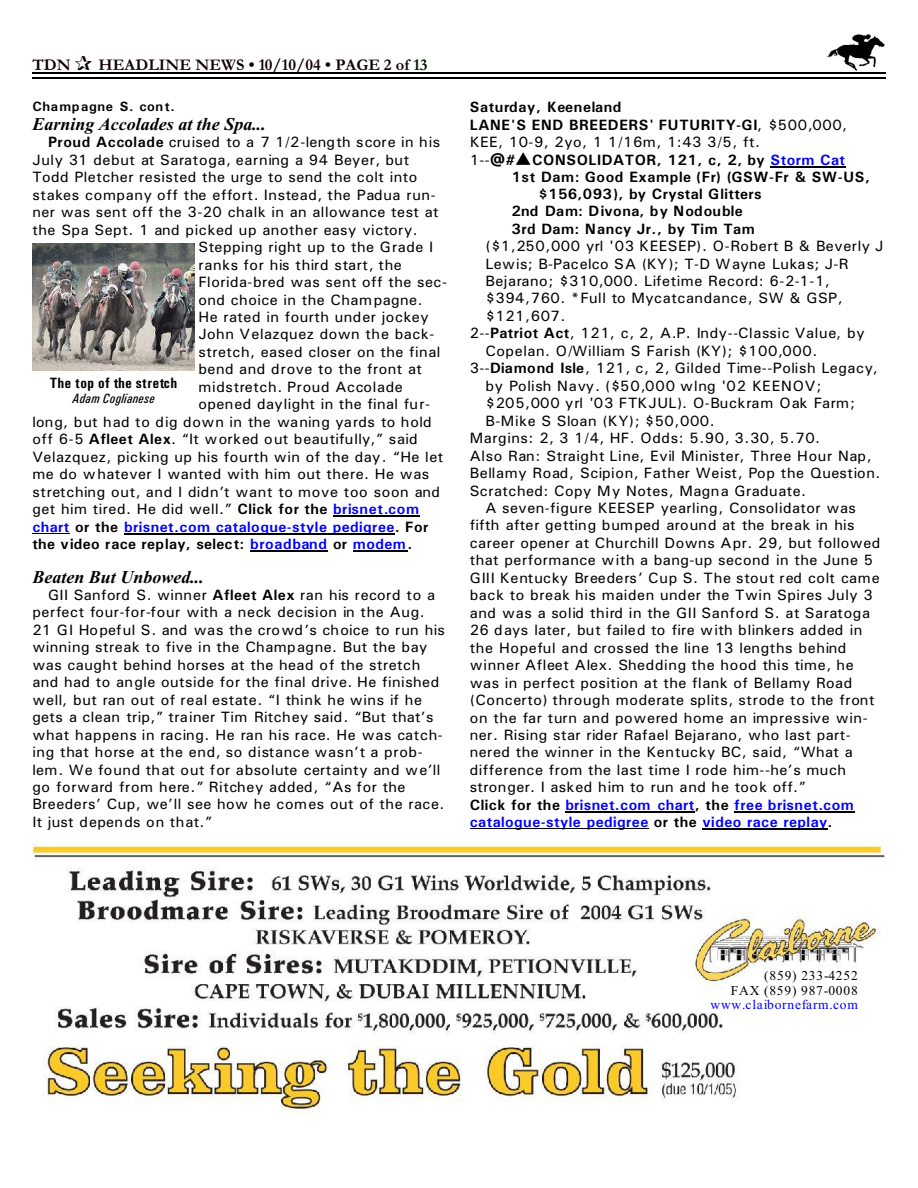
<style>
.page{position:relative;width:918px;height:1188px;background:#fff}
.page>*{position:absolute;margin:0;border:0;box-sizing:border-box;transform-origin:0 0}
.t1{font:italic 700 18px "Times New Roman";color:#000}
.t2{font:700 16.5px "Garamond";letter-spacing:.005em;color:#0f0000}
.t3{font:15px/17.4px "Univers";letter-spacing:.03em;color:#000}
.t4{font:700 15px "Univers";letter-spacing:.035em;color:#000}
.t5{font:15px "Univers";letter-spacing:.01em;color:#000}
.t6{font:700 15px "Univers";letter-spacing:.03em;color:#00f}
.t7{font:15px "Univers";letter-spacing:.06em;color:#000}
.t8{font:15px "Univers";letter-spacing:.055em;color:#000}
.t9{font:700 15px "Univers";letter-spacing:.01em;color:#000}
.t10{font:700 15px "Univers Condensed";letter-spacing:.03em;color:#000}
.t11{font:13.5px/14.1px "Times New Roman";letter-spacing:.06em;color:#000;text-align:right}
.t12{font:13.5px "Times New Roman";letter-spacing:.06em;color:#00f}
.t13{font:700 13.5px "Univers";letter-spacing:.045em;color:#000}
.t14{font:italic 13.5px "Univers Condensed";letter-spacing:.02em;color:#000}
.s1{color:#001400}
.s2{font-weight:700}
.s3{font-weight:700;color:#00f}
.s4{color:#000}
.s5{color:#00f}
.s6{font-weight:400}
</style>
<div class="page">
<img style="left:826px;top:34px;width:59px;height:36px">
<hr style="left:32px;top:72px;width:853px;height:1px;background:#000">
<hr style="left:32px;top:77px;width:853px;height:2px;background:#000">
<img style="left:32px;top:844px;width:852px;height:269px">
<img style="left:33px;top:243px;width:162px;height:128px">
<hr style="left:333px;top:516px;width:87px;height:1px;background:#000">
<hr style="left:32px;top:533px;width:38px;height:1px;background:#000">
<hr style="left:124px;top:533px;width:271px;height:1px;background:#000">
<hr style="left:250px;top:550px;width:78px;height:2px;background:#000">
<hr style="left:353px;top:550px;width:55px;height:2px;background:#000">
<hr style="left:771px;top:166px;width:75px;height:1px;background:#000">
<hr style="left:565px;top:811px;width:130px;height:1px;background:#000">
<hr style="left:734px;top:811px;width:121px;height:1px;background:#000">
<hr style="left:470px;top:828px;width:179px;height:1px;background:#000">
<hr style="left:703px;top:829px;width:125px;height:1px;background:#000">
<p class="t2" style="left:32px;top:59px;width:40px">TDN</p>
<p class="t2" style="left:98px;top:59px;width:331px">HEADLINE NEWS • 10/10/04 • PAGE 2 of <span class="s1">13</span></p>
<p class="t13" style="left:32px;top:102px;width:144px">Champagne S. cont.</p>
<p class="t1" style="left:32px;top:118px;width:235px">Earning Accolades at the Spa...</p>
<p class="t5" style="left:48px;top:137px;width:394px"><span class="s2">Proud Accolade</span> cruised to a 7 1/2-length score in his</p>
<p class="t3" style="left:32px;top:152px;width:378px">July 31 debut at Saratoga, earning a 94 Beyer, but</p>
<p class="t3" style="left:32px;top:170px;width:386px">Todd Pletcher resisted the urge to send the colt into</p>
<p class="t3" style="left:32px;top:187px;width:405px">stakes company off the effort. Instead, the Padua run-</p>
<p class="t3" style="left:32px;top:205px;width:408px">ner was sent off the 3-20 chalk in an allowance test at</p>
<p class="t3" style="left:32px;top:222px;width:387px">the Spa Sept. 1 and picked up another easy victory.</p>
<p class="t3" style="left:199px;top:240px;width:236px">Stepping right up to the Grade I</p>
<p class="t3" style="left:199px;top:257px;width:205px">ranks for his third start, the</p>
<p class="t3" style="left:199px;top:275px;width:250px">Florida-bred was sent off the sec-</p>
<p class="t3" style="left:199px;top:292px;width:226px">ond choice in the Champagne.</p>
<p class="t3" style="left:199px;top:309px;width:232px">He rated in fourth under jockey</p>
<p class="t3" style="left:199px;top:327px;width:237px">John Velazquez down the back-</p>
<p class="t3" style="left:199px;top:344px;width:243px">stretch, eased closer on the final</p>
<p class="t3" style="left:199px;top:362px;width:225px">bend and drove to the front at</p>
<p class="t3" style="left:199px;top:379px;width:206px">midstretch. Proud Accolade</p>
<p class="t3" style="left:199px;top:397px;width:233px">opened daylight in the final fur-</p>
<p class="t5" style="left:32px;top:416px;width:401px">long, but had to dig down in the waning yards to hold</p>
<p class="t5" style="left:32px;top:434px;width:387px">off 6-5 <span class="s2">Afleet Alex</span>. “It worked out beautifully,” said</p>
<p class="t3" style="left:32px;top:449px;width:412px">Velazquez, picking up his fourth win of the day. “He let</p>
<p class="t3" style="left:32px;top:467px;width:398px">me do whatever I wanted with him out there. He was</p>
<p class="t3" style="left:32px;top:484px;width:409px">stretching out, and I didn’t want to move too soon and</p>
<p class="t3" style="left:32px;top:502px;width:388px">get him tired. He did well.” <span class="s2">Click for the</span> <span class="s3">brisnet.com</span></p>
<p class="t6" style="left:32px;top:521px;width:398px">chart <span class="s4">or the</span> brisnet.com catalogue-style pedigree<span class="s4">. For</span></p>
<p class="t4" style="left:32px;top:538px;width:382px">the video race replay, select: <span class="s5">broadband</span> or <span class="s5">modem</span>.</p>
<p class="t1" style="left:32px;top:570px;width:173px">Beaten But Unbowed...</p>
<p class="t3" style="left:32px;top:587px;width:414px;text-indent:16px">GII Sanford S. winner <span class="s2">Afleet Alex</span> ran his record to a perfect four-for-four with a neck decision in the Aug.<br>21 GI Hopeful S. and was the crowd’s choice to run his winning streak to five in the Champagne. But the bay was caught behind horses at the head of the stretch and had to angle outside for the final drive. He finished well, but ran out of real estate. “I think he wins if he gets a clean trip,” trainer Tim Ritchey said. “But that’s what happens in racing. He ran his race. He was catch&shy;ing that horse at the end, so distance wasn’t a prob&shy;lem. We found that out for absolute certainty and we’ll go forward from here.” Ritchey added, “As for the Breeders’ Cup, we’ll see how he comes out of the race.<br>It just depends on that.”</p>
<p class="t10" style="left:50px;top:378px;width:129px">The top of the stretch</p>
<p class="t14" style="left:73px;top:394px;width:84px">Adam Coglianese</p>
<p class="t4" style="left:470px;top:102px;width:153px">Saturday, Keeneland</p>
<p class="t4" style="left:470px;top:119px;width:379px">LANE'S END BREEDERS' FUTURITY-GI<span class="s6">, $500,000,</span></p>
<p class="t3" style="left:470px;top:135px;width:292px">KEE, 10-9, 2yo, 1 1/16m, 1:43 3/5, ft.</p>
<p class="t4" style="left:470px;top:154px;width:377px"><span class="s6">1--</span>@#▲CONSOLIDATOR, 121, c, 2, by <span class="s5">Storm Cat</span></p>
<p class="t4" style="left:512px;top:171px;width:360px">1st Dam: Good Example (Fr) (GSW-Fr &amp; SW-US,</p>
<p class="t4" style="left:539px;top:189px;width:225px">$156,093), by Crystal Glitters</p>
<p class="t9" style="left:512px;top:206px;width:233px">2nd Dam: Divona, by Nodouble</p>
<p class="t4" style="left:512px;top:223px;width:245px">3rd Dam: Nancy Jr., by Tim Tam</p>
<p class="t3" style="left:485px;top:239px;width:399px">($1,250,000 yrl '03 KEESEP). O-Robert B &amp; Beverly J</p>
<p class="t3" style="left:485px;top:256px;width:365px">Lewis; B-Pacelco SA (KY); T-D Wayne Lukas; J-R</p>
<p class="t3" style="left:485px;top:273px;width:346px">Bejarano; $310,000. Lifetime Record: 6-2-1-1,</p>
<p class="t3" style="left:485px;top:291px;width:359px">$394,760. *Full to Mycatcandance, SW &amp; GSP,</p>
<p class="t3" style="left:485px;top:308px;width:82px">$121,607.</p>
<p class="t3" style="left:470px;top:326px;width:396px">2--<span class="s2">Patriot Act</span>, 121, c, 2, A.P. Indy--Classic Value, by</p>
<p class="t3" style="left:485px;top:343px;width:333px">Copelan. O/William S Farish (KY); $100,000.</p>
<p class="t3" style="left:470px;top:361px;width:410px">3--<span class="s2">Diamond Isle</span>, 121, c, 2, Gilded Time--Polish Legacy,</p>
<p class="t8" style="left:485px;top:380px;width:337px">by Polish Navy. ($50,000 wlng '02 KEENOV;</p>
<p class="t7" style="left:485px;top:398px;width:371px">$205,000 yrl '03 FTKJUL). O-Buckram Oak Farm;</p>
<p class="t3" style="left:485px;top:413px;width:231px">B-Mike S Sloan (KY); $50,000.</p>
<p class="t3" style="left:470px;top:431px;width:352px">Margins: 2, 3 1/4, HF. Odds: 5.90, 3.30, 5.70.</p>
<p class="t3" style="left:470px;top:448px;width:403px">Also Ran: Straight Line, Evil Minister, Three Hour Nap,</p>
<p class="t3" style="left:470px;top:466px;width:412px">Bellamy Road, Scipion, Father Weist, Pop the Question.</p>
<p class="t3" style="left:470px;top:483px;width:338px">Scratched: Copy My Notes, Magna Graduate.</p>
<p class="t3" style="left:485px;top:500px;width:372px">A seven-figure KEESEP yearling, Consolidator was</p>
<p class="t5" style="left:470px;top:520px;width:386px">fifth after getting bumped around at the break in his</p>
<p class="t3" style="left:470px;top:535px;width:412px">career opener at Churchill Downs Apr. 29, but followed</p>
<p class="t3" style="left:470px;top:553px;width:405px">that performance with a bang-up second in the June 5</p>
<p class="t7" style="left:470px;top:573px;width:412px">GIII Kentucky Breeders’ Cup S. The stout red colt came</p>
<p class="t3" style="left:470px;top:588px;width:405px">back to break his maiden under the Twin Spires July 3</p>
<p class="t3" style="left:470px;top:605px;width:402px">and was a solid third in the GII Sanford S. at Saratoga</p>
<p class="t5" style="left:470px;top:625px;width:394px">26 days later, but failed to fire with blinkers added in</p>
<p class="t3" style="left:470px;top:640px;width:378px">the Hopeful and crossed the line 13 lengths behind</p>
<p class="t3" style="left:470px;top:658px;width:386px">winner Afleet Alex. Shedding the hood this time, he</p>
<p class="t3" style="left:470px;top:675px;width:384px">was in perfect position at the flank of Bellamy Road</p>
<p class="t3" style="left:470px;top:693px;width:406px">(Concerto) through moderate splits, strode to the front</p>
<p class="t3" style="left:470px;top:710px;width:399px">on the far turn and powered home an impressive win-</p>
<p class="t3" style="left:470px;top:727px;width:383px">ner. Rising star rider Rafael Bejarano, who last part-</p>
<p class="t3" style="left:470px;top:745px;width:385px">nered the winner in the Kentucky BC, said, “What a</p>
<p class="t3" style="left:470px;top:762px;width:378px">difference from the last time I rode him--he’s much</p>
<p class="t3" style="left:470px;top:780px;width:338px">stronger. I asked him to run and he took off.”</p>
<p class="t6" style="left:470px;top:799px;width:386px"><span class="s4">Click for the</span> brisnet.com chart<span class="s4">, the</span> free brisnet.com</p>
<p class="t6" style="left:470px;top:817px;width:364px">catalogue-style pedigree <span class="s4">or the</span> video race replay<span class="s4">.</span></p>
<p class="t11" style="left:731px;top:970px;width:128px">(859) 233-4252<br>FAX (859) 987-0008</p>
<p class="t12" style="left:710px;top:999px;width:149px">www.claibornefarm.com</p>
</div>
